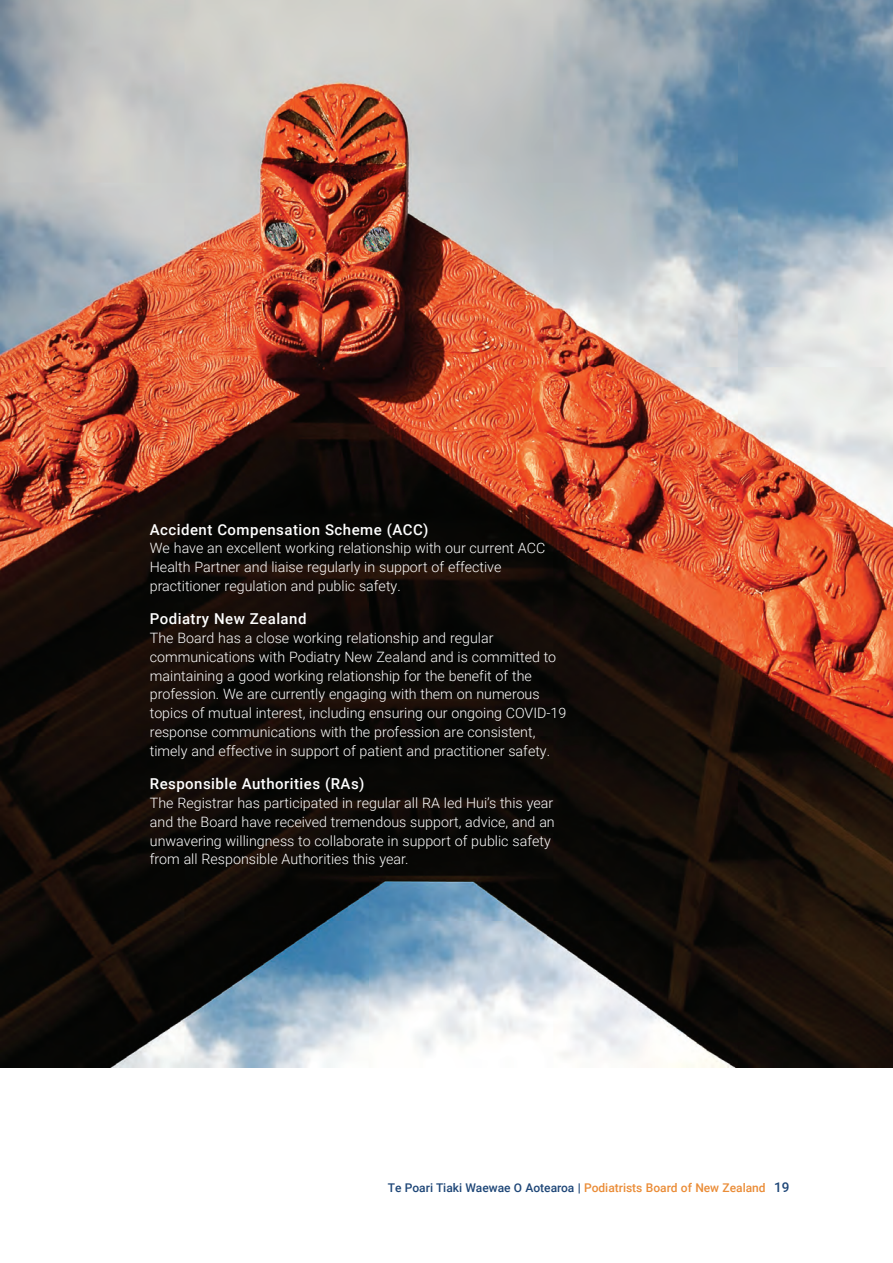
<style>
.page{position:relative;width:893px;height:1263px;background:#fff}
.page>*{position:absolute;margin:0;border:0;box-sizing:border-box;transform-origin:0 0}
.t1{font:500 15px "Roboto";letter-spacing:.03em;color:#fff}
.t2{font:300 14.25px/18.8px "Roboto";color:#fff}
.t3{font:500 12px "Roboto";color:#ea8c37}
.s1{color:#1e4677}
.s2{font-weight:700;color:#1e4677}
.s3{font-size:13.5px;color:#1e4677}
</style>
<div class="page">
<img style="left:0;top:0;width:893px;height:1067px">
<p class="t1" style="left:150px;top:519px;width:280px">Accident Compensation Scheme (ACC)</p>
<p class="t2" style="left:150px;top:538px;width:397px">We have an excellent working relationship with our current ACC<br>Health Partner and liaise regularly in support of effective practitioner regulation and public safety.</p>
<p class="t1" style="left:150px;top:609px;width:158px">Podiatry New Zealand</p>
<p class="t2" style="left:150px;top:628px;width:418px">The Board has a close working relationship and regular communications with Podiatry New Zealand and is committed to maintaining a good working relationship for the benefit of the profession. We are currently engaging with them on numerous topics of mutual interest, including ensuring our ongoing COVID-19 response communications with the profession are consistent, timely and effective in support of patient and practitioner safety.</p>
<p class="t1" style="left:150px;top:773px;width:216px">Responsible Authorities (RAs)</p>
<p class="t2" style="left:150px;top:793px;width:406px">The Registrar has participated in regular all RA led Hui’s this year and the Board have received tremendous support, advice, and an unwavering willingness to collaborate in support of public safety from all Responsible Authorities this year.</p>
<p class="t3" style="left:388px;top:1179px;width:403px"><span class="s1">Te Poari Tiaki Waewae O Aotearoa</span> <span class="s2">|</span> Podiatrists Board of New Zealand <span class="s3">19</span></p>
</div>
